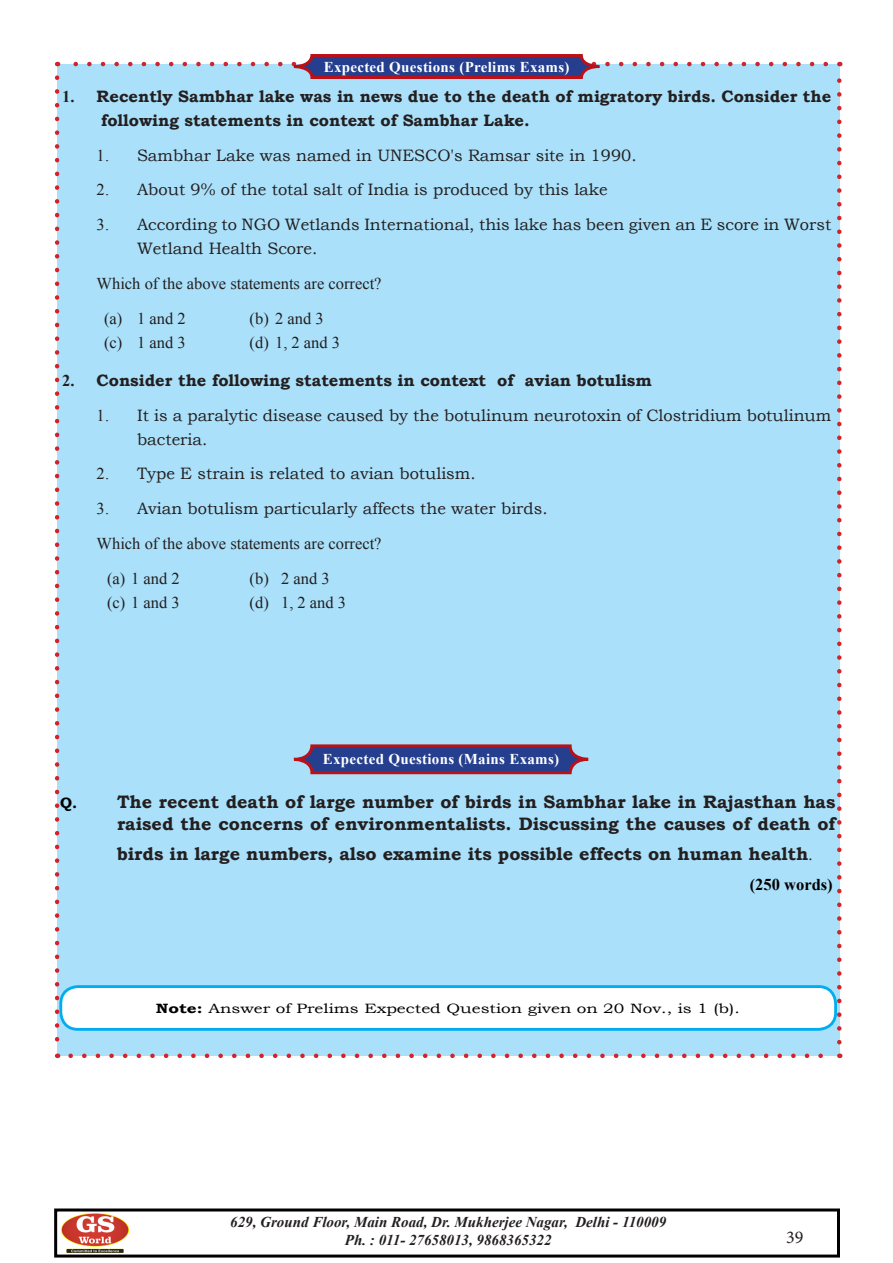
<style>
.page{position:relative;width:893px;height:1263px;background:#fff}
.page>*{position:absolute;margin:0;border:0;box-sizing:border-box;transform-origin:0 0}
.tab{font:700 18px/21.6px "Bookman Old Style";color:#231f20;text-align:right}
.t1{font:18px "Minion Pro";color:#231f20}
.Eng_Que{font:16.5px/24px "Bookman Old Style";color:#231f20}
.Eng_Que-2{font:700 16.5px/24px "Bookman Old Style";color:#231f20}
.Eng_Que-3{font:16.5px "Times New Roman";color:#231f20}
.A_B_C_D{font:16.5px "Times New Roman";color:#231f20}
.tab-2{font:700 16.5px "Times New Roman";color:#000}
.t2{font:italic 700 15px/18px "Times New Roman";color:#231f20;text-align:center}
.t3{font:700 15px "Times New Roman";letter-spacing:.02em;color:#fff}
.t4{font:13.5px "Bookman Old Style";color:#000;scale:1.27 1}
.s1{font-family:"Times New Roman"}
.s2{font-size:15px;color:#000}
.s3{font-weight:400;font-size:15px}
.s4{font-weight:700}
</style>
<div class="page">
<div style="left:54px;top:1208px;width:786px;height:49px;border:3px solid #000"></div>
<img style="left:62px;top:1213px;width:66px;height:39px">
<div style="left:55px;top:54px;width:786px;height:1004px;background:#aae0f9"></div>
<div style="left:61px;top:986px;width:775px;height:43px;background:#fff;border-radius:17px"></div>
<div style="left:59px;top:985px;width:778px;height:46px;border:3px solid #00aeef;border-radius:17px"></div>
<p class="t3" style="left:324px;top:56px;width:247px">Expected Questions (Prelims Exams)</p>
<p class="Eng_Que-2" style="left:101px;top:84px;width:732px;text-indent:-39px"><span class="s1">1.</span> Recently Sambhar lake was in news due to the death of migratory birds. Consider the following statements in context of Sambhar Lake.</p>
<p class="Eng_Que" style="left:97px;top:143px;width:542px"><span class="s1">1.</span> Sambhar Lake was named in UNESCO's Ramsar site in 1990.</p>
<p class="Eng_Que" style="left:97px;top:178px;width:513px"><span class="s1">2.</span> About 9% of the total salt of India is produced by this lake</p>
<p class="Eng_Que" style="left:137px;top:213px;width:696px;text-indent:-41px"><span class="s1">3.</span> According to NGO Wetlands International, this lake has been given an E score in Worst<br>Wetland Health Score.</p>
<p class="Eng_Que-3" style="left:97px;top:272px;width:286px">Which of the above statements are correct?</p>
<p class="Eng_Que-3" style="left:104px;top:307px;width:83px">(a) 1 and 2</p>
<p class="Eng_Que-3" style="left:250px;top:307px;width:76px">(b) 2 and 3</p>
<p class="A_B_C_D" style="left:104px;top:331px;width:83px">(c) 1 and 3</p>
<p class="A_B_C_D" style="left:250px;top:331px;width:92px">(d) 1, 2 and 3</p>
<p class="Eng_Que-2" style="left:62px;top:368px;width:591px"><span class="s1">2.</span> Consider the following statements in context of avian botulism</p>
<p class="Eng_Que" style="left:137px;top:403px;width:696px;text-indent:-40px"><span class="s1">1.</span> It is a paralytic disease caused by the botulinum neurotoxin of Clostridium botulinum bacteria.</p>
<p class="Eng_Que" style="left:97px;top:462px;width:381px"><span class="s1">2.</span> Type E strain is related to avian botulism.</p>
<p class="Eng_Que" style="left:97px;top:497px;width:453px"><span class="s1">3.</span> Avian botulism particularly affects the water birds.</p>
<p class="Eng_Que-3" style="left:97px;top:532px;width:286px">Which of the above statements are correct?</p>
<p class="Eng_Que-3" style="left:107px;top:567px;width:74px">(a) 1 and 2</p>
<p class="Eng_Que-3" style="left:250px;top:567px;width:82px">(b) 2 and 3</p>
<p class="A_B_C_D" style="left:107px;top:591px;width:74px">(c) 1 and 3</p>
<p class="A_B_C_D" style="left:250px;top:591px;width:98px">(d) 1, 2 and 3</p>
<p class="t3" style="left:323px;top:749px;width:238px">Expected Questions (Mains Exams)</p>
<p class="tab" style="left:60px;top:791px;width:777px"><span class="s2">Q.</span> The recent death of large number of birds in Sambhar lake in Rajasthan has raised the concerns of environmentalists. Discussing the causes of death of</p>
<p class="tab" style="left:117px;top:842px;width:698px">birds in large numbers, also examine its possible effects on human health<span class="s3">.</span></p>
<p class="tab-2" style="left:750px;top:873px;width:84px">(250 words)</p>
<p class="t4" style="left:156px;top:1000px;width:461px"><span class="s4">Note:</span> Answer of Prelims Expected Question given on 20 Nov., is 1 (b).</p>
<p class="t2" style="left:230px;top:1212px;width:437px">629, Ground Floor, Main Road, Dr. Mukherjee Nagar, Delhi - 110009<br>Ph. : 011- 27658013, 9868365322</p>
<p class="t1" style="left:786px;top:1225px;width:19px">39</p>
</div>
